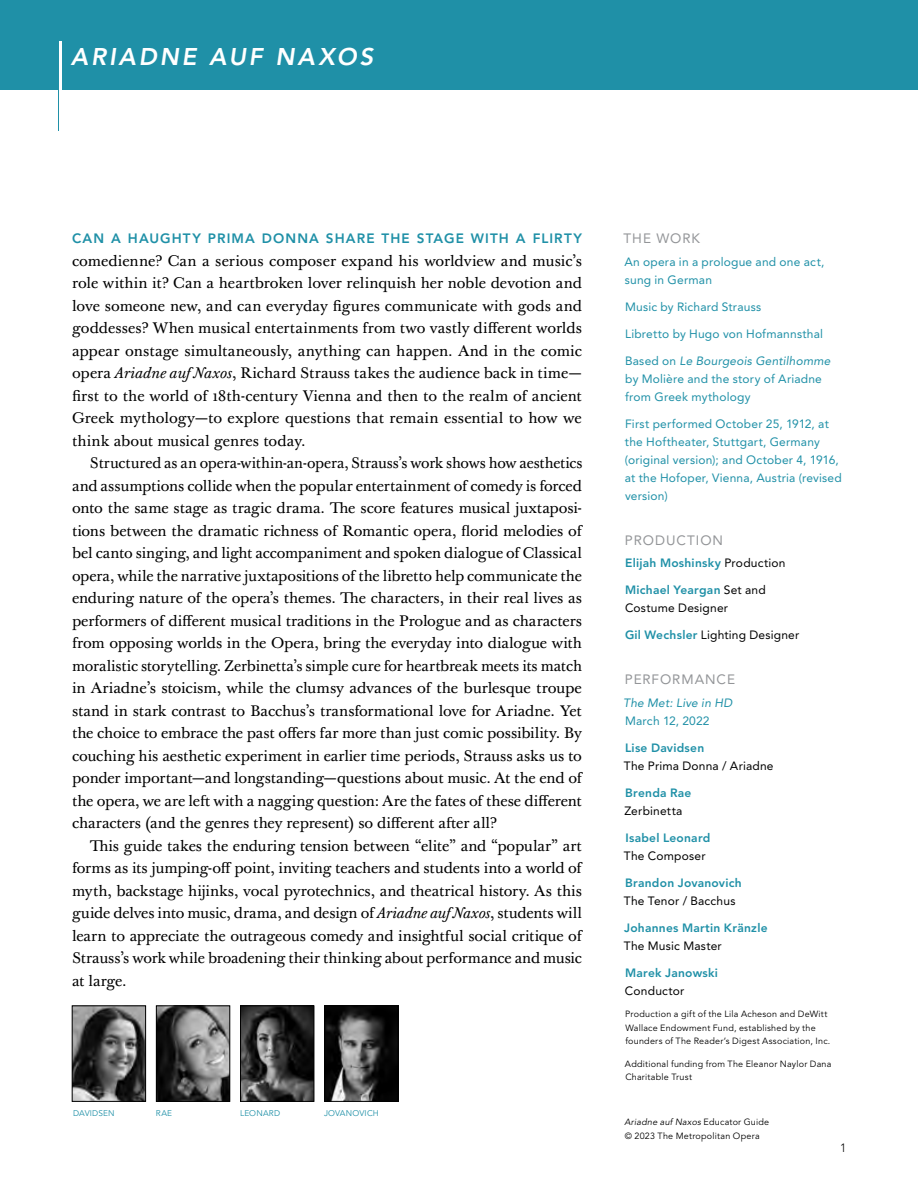
<style>
.page{position:relative;width:918px;height:1188px;background:#fff}
.page>*{position:absolute;margin:0;border:0;box-sizing:border-box;transform-origin:0 0}
.t1{font:300 90px "Avenir LT Pro";color:#1f90a7;scale:.6 1}
.t2{font:italic 800 24px "Avenir LT Pro";letter-spacing:.115em;color:#fff}
.t3{font:15px/22.5px "Baskerville Ten Pro";color:#000;text-align:justify}
.t4{font:800 13.5px "Avenir LT Pro";letter-spacing:.08em;color:#1f90a7}
.t5{font:13.5px "Avenir LT Pro";letter-spacing:.07em;color:#939598}
.t6{font:12px/18px "Avenir LT Pro";letter-spacing:.015em;color:#1f90a7}
.t7{font:12px/18px "Avenir LT Pro";letter-spacing:.015em;color:#000}
.t8{font:800 12px "Avenir LT Pro";letter-spacing:.02em;color:#1f90a7}
.t9{font:italic 12px "Avenir LT Pro";letter-spacing:.015em;color:#1f90a7}
.t10{font:300 12px "Avenir LT Pro";color:#000}
.t11{font:9px/13.5px "Avenir LT Pro";letter-spacing:.025em;color:#000}
.t12{font:8.25px "Avenir LT Pro";letter-spacing:.025em;color:#1f90a7}
.s1{font-style:italic}
.s2{font-weight:400;color:#000}
.s3{font-weight:800;color:#1f90a7}
</style>
<div class="page">
<div style="left:0;top:0;width:918px;height:90px;background:#1f90a7"></div>
<img style="left:74px;top:1008px;width:70px;height:92px">
<div style="left:72px;top:1006px;width:74px;height:96px;border:1px solid #000"></div>
<img style="left:158px;top:1008px;width:70px;height:92px">
<div style="left:156px;top:1006px;width:74px;height:96px;border:1px solid #000"></div>
<img style="left:242px;top:1008px;width:70px;height:92px">
<div style="left:240px;top:1006px;width:74px;height:96px;border:1px solid #000"></div>
<img style="left:327px;top:1008px;width:69px;height:92px">
<div style="left:325px;top:1006px;width:73px;height:96px;border:1px solid #000"></div>
<h1 class="t1" style="left:54px;top:24px;width:21px">|</h1>
<h2 class="t2" style="left:71px;top:42px;width:304px">ARIADNE AUF NAXOS</h2>
<p class="t4" style="left:72px;top:230px;width:512px">CAN A HAUGHTY PRIMA DONNA SHARE THE STAGE WITH A FLIRTY</p>
<p class="t3" style="left:72px;top:249px;width:512px">comedienne? Can a serious composer expand his worldview and music’s role within it? Can a heartbroken lover relinquish her noble devotion and love someone new, and can everyday figures communicate with gods and goddesses? When musical entertainments from two vastly different worlds appear onstage simultaneously, anything can happen. And in the comic opera <span class="s1">Ariadne auf Naxos</span>, Richard Strauss takes the audience back in time— first to the world of 18th-century Vienna and then to the realm of ancient Greek mythology—to explore questions that remain essential to how we think about musical genres today.</p>
<p class="t3" style="left:72px;top:452px;width:512px;text-indent:18px">Structured as an opera-within-an-opera, Strauss’s work shows how aesthetics and assumptions collide when the popular entertainment of comedy is forced onto the same stage as tragic drama. The score features musical juxtaposi&shy;tions between the dramatic richness of Romantic opera, florid melodies of bel canto singing, and light accompaniment and spoken dialogue of Classical opera, while the narrative juxtapositions of the libretto help communicate the enduring nature of the opera’s themes. The characters, in their real lives as performers of different musical traditions in the Prologue and as characters from opposing worlds in the Opera, bring the everyday into dialogue with moralistic storytelling. Zerbinetta’s simple cure for heartbreak meets its match in Ariadne’s stoicism, while the clumsy advances of the burlesque troupe stand in stark contrast to Bacchus’s transformational love for Ariadne. Yet the choice to embrace the past offers far more than just comic possibility. By couching his aesthetic experiment in earlier time periods, Strauss asks us to ponder important—and longstanding—questions about music. At the end of the opera, we are left with a nagging question: Are the fates of these different characters (and the genres they represent) so different after all?</p>
<p class="t3" style="left:72px;top:834px;width:512px;text-indent:18px">This guide takes the enduring tension between “elite” and “popular” art forms as its jumping-off point, inviting teachers and students into a world of myth, backstage hijinks, vocal pyrotechnics, and theatrical history. As this guide delves into music, drama, and design of <span class="s1">Ariadne auf Naxos</span>, students will learn to appreciate the outrageous comedy and insightful social critique of Strauss’s work while broadening their thinking about performance and music at large.</p>
<p class="t12" style="left:73px;top:1108px;width:43px">DAVIDSEN</p>
<p class="t12" style="left:156px;top:1108px;width:18px">RAE</p>
<p class="t12" style="left:240px;top:1108px;width:42px">LEONARD</p>
<p class="t12" style="left:324px;top:1108px;width:56px">JOVANOVICH</p>
<p class="t5" style="left:624px;top:230px;width:78px">THE WORK</p>
<p class="t6" style="left:624px;top:252px;width:201px">An opera in a prologue and one act, sung in German</p>
<p class="t6" style="left:625px;top:297px;width:138px">Music by Richard Strauss</p>
<p class="t6" style="left:625px;top:324px;width:199px">Libretto by Hugo von Hofmannsthal</p>
<p class="t6" style="left:625px;top:351px;width:207px">Based on <span class="s1">Le Bourgeois Gentilhomme </span>by Molière and the story of Ariadne from Greek mythology</p>
<p class="t6" style="left:625px;top:414px;width:219px">First performed October 25, 1912, at the Hoftheater, Stuttgart, Germany (original version); and October 4, 1916, at the Hofoper, Vienna, Austria (revised version)</p>
<p class="t5" style="left:625px;top:532px;width:100px">PRODUCTION</p>
<p class="t8" style="left:625px;top:556px;width:162px">Elijah Moshinsky <span class="s2">Production</span></p>
<p class="t7" style="left:625px;top:581px;width:142px"><span class="s3">Michael Yeargan</span> Set and<br>Costume Designer</p>
<p class="t7" style="left:625px;top:626px;width:176px"><span class="s3">Gil Wechsler</span> Lighting Designer</p>
<p class="t5" style="left:625px;top:671px;width:112px">PERFORMANCE</p>
<p class="t9" style="left:623px;top:695px;width:110px">The Met: Live in HD</p>
<p class="t6" style="left:625px;top:711px;width:86px">March 12, 2022</p>
<p class="t8" style="left:625px;top:740px;width:81px">Lise Davidsen</p>
<p class="t7" style="left:624px;top:756px;width:151px">The Prima Donna / Ariadne</p>
<p class="t8" style="left:625px;top:785px;width:68px">Brenda Rae</p>
<p class="t7" style="left:624px;top:801px;width:60px">Zerbinetta</p>
<p class="t8" style="left:625px;top:830px;width:87px">Isabel Leonard</p>
<p class="t7" style="left:624px;top:846px;width:83px">The Composer</p>
<p class="t8" style="left:625px;top:875px;width:118px">Brandon Jovanovich</p>
<p class="t7" style="left:624px;top:891px;width:113px">The Tenor / Bacchus</p>
<p class="t8" style="left:624px;top:920px;width:145px">Johannes Martin Kränzle</p>
<p class="t7" style="left:624px;top:936px;width:100px">The Music Master</p>
<p class="t8" style="left:625px;top:965px;width:94px">Marek Janowski</p>
<p class="t7" style="left:625px;top:981px;width:61px">Conductor</p>
<p class="t11" style="left:625px;top:1007px;width:207px">Production a gift of the Lila Acheson and DeWitt<br>Wallace Endowment Fund, established by the founders of The Reader’s Digest Association, Inc.</p>
<p class="t11" style="left:625px;top:1057px;width:208px">Additional funding from The Eleanor Naylor Dana<br>Charitable Trust</p>
<p class="t11" style="left:624px;top:1115px;width:146px"><span class="s1">Ariadne auf Naxos</span> Educator Guide © 2023 The Metropolitan Opera</p>
<p class="t10" style="left:840px;top:1141px;width:8px">1</p>
</div>
